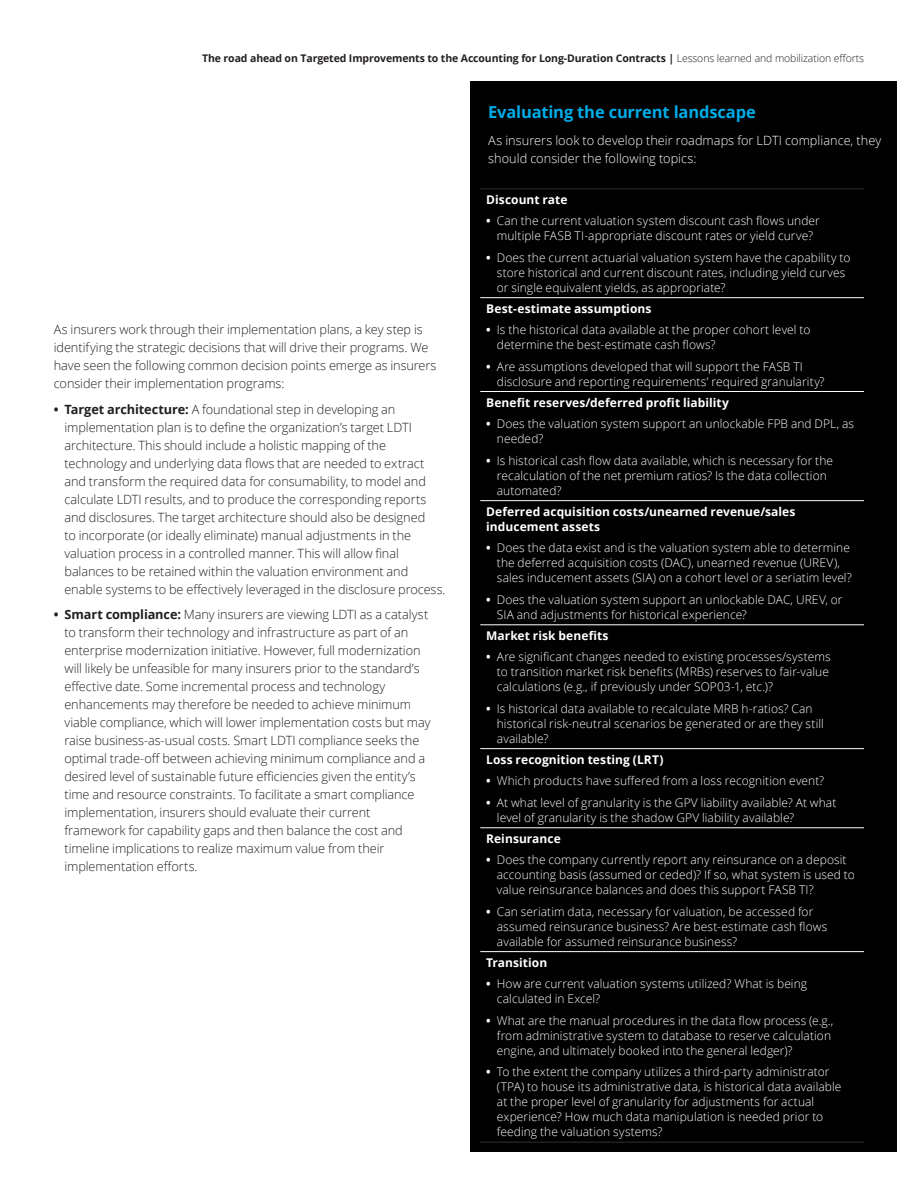
<style>
.page{position:relative;width:918px;height:1188px;background:#fff}
.page>*{position:absolute;margin:0;border:0;box-sizing:border-box;transform-origin:0 0}
.Secondary_bulletpoin{font:700 16.5px "Open Sans";letter-spacing:-.01em;color:#00abe7}
.Body_copy__8_5_12pt{font:300 12.75px/18px "Open Sans";letter-spacing:-.005em;color:#231f20}
.Body_copy__8_5_12pt-2{font:300 12.75px/18px "Open Sans";letter-spacing:.005em;color:#fff}
.t1{font:300 12px/15px "Open Sans";letter-spacing:.005em;color:#fff}
.Secondary_bulletpoin-2{font:700 12px/15px "Open Sans";letter-spacing:.005em;color:#fff}
.Brochure_title___Rig{font:700 10.5px "Open Sans";letter-spacing:-.01em;color:#231f20}
.s1{font-weight:300}
.s2{font-weight:700}
</style>
<div class="page">
<div style="left:470px;top:81px;width:426px;height:1071px;background:#010101"></div>
<hr style="left:480px;top:188px;width:384px;height:2px;background:#231f20">
<hr style="left:480px;top:1141px;width:384px;height:2px;background:#231f20">
<hr style="left:480px;top:297px;width:384px;height:1px;background:#fff">
<hr style="left:480px;top:391px;width:384px;height:1px;background:#fff">
<hr style="left:480px;top:500px;width:384px;height:1px;background:#fff">
<hr style="left:480px;top:625px;width:384px;height:1px;background:#fff">
<hr style="left:480px;top:951px;width:384px;height:1px;background:#fff">
<hr style="left:480px;top:748px;width:384px;height:1px;background:#fff">
<hr style="left:480px;top:828px;width:384px;height:1px;background:#fff">
<p class="Brochure_title___Rig" style="left:202px;top:51px;width:663px">The road ahead on Targeted Improvements to the Accounting for Long-Duration Contracts | <span class="s1">Lessons learned and mobilization efforts</span></p>
<p class="Secondary_bulletpoin" style="left:488px;top:101px;width:269px">Evaluating the current landscape</p>
<p class="Body_copy__8_5_12pt" style="left:54px;top:320px;width:384px">As insurers work through their implementation plans, a key step is identifying the strategic decisions that will drive their programs. We have seen the following common decision points emerge as insurers consider their implementation programs:</p>
<p class="Body_copy__8_5_12pt" style="left:64px;top:400px;width:383px;text-indent:-11px"><span class="s2">• Target architecture:</span> A foundational step in developing an implementation plan is to define the organization’s target LDTI architecture. This should include a holistic mapping of the technology and underlying data flows that are needed to extract and transform the required data for consumability, to model and calculate LDTI results, and to produce the corresponding reports and disclosures. The target architecture should also be designed<br>to incorporate (or ideally eliminate) manual adjustments in the valuation process in a controlled manner. This will allow final balances to be retained within the valuation environment and enable systems to be effectively leveraged in the disclosure process.</p>
<p class="Body_copy__8_5_12pt" style="left:64px;top:605px;width:368px;text-indent:-11px"><span class="s2">• Smart compliance:</span> Many insurers are viewing LDTI as a catalyst to transform their technology and infrastructure as part of an enterprise modernization initiative. However, full modernization will likely be unfeasible for many insurers prior to the standard’s effective date. Some incremental process and technology enhancements may therefore be needed to achieve minimum viable compliance, which will lower implementation costs but may raise business-as-usual costs. Smart LDTI compliance seeks the optimal trade-off between achieving minimum compliance and a desired level of sustainable future efficiencies given the entity’s time and resource constraints. To facilitate a smart compliance implementation, insurers should evaluate their current framework for capability gaps and then balance the cost and timeline implications to realize maximum value from their implementation efforts.</p>
<p class="Body_copy__8_5_12pt-2" style="left:488px;top:131px;width:395px">As insurers look to develop their roadmaps for LDTI compliance, they should consider the following topics:</p>
<p class="Secondary_bulletpoin-2" style="left:486px;top:192px;width:83px">Discount rate</p>
<p class="t1" style="left:486px;top:213px;width:335px;text-align:center"><span class="s2">•</span> Can the current valuation system discount cash flows under multiple FASB TI-appropriate discount rates or yield curve?</p>
<p class="t1" style="left:497px;top:249px;width:355px;text-indent:-11px"><span class="s2">•</span> Does the current actuarial valuation system have the capability to store historical and current discount rates, including yield curves or single equivalent yields, as appropriate?</p>
<p class="Secondary_bulletpoin-2" style="left:486px;top:301px;width:167px">Best-estimate assumptions</p>
<p class="t1" style="left:497px;top:322px;width:315px;text-indent:-11px"><span class="s2">•</span> Is the historical data available at the proper cohort level to determine the best-estimate cash flows?</p>
<p class="t1" style="left:497px;top:358px;width:329px;text-indent:-11px"><span class="s2">•</span> Are assumptions developed that will support the FASB TI disclosure and reporting requirements’ required granularity?</p>
<p class="Secondary_bulletpoin-2" style="left:486px;top:395px;width:244px">Benefit reserves/deferred profit liability</p>
<p class="t1" style="left:497px;top:416px;width:359px;text-indent:-11px"><span class="s2">•</span> Does the valuation system support an unlockable FPB and DPL, as needed?</p>
<p class="t1" style="left:497px;top:452px;width:338px;text-indent:-11px"><span class="s2">•</span> Is historical cash flow data available, which is necessary for the recalculation of the net premium ratios? Is the data collection automated?</p>
<p class="Secondary_bulletpoin-2" style="left:486px;top:504px;width:311px">Deferred acquisition costs/unearned revenue/sales inducement assets</p>
<p class="t1" style="left:497px;top:540px;width:357px;text-indent:-11px"><span class="s2">•</span> Does the data exist and is the valuation system able to determine the deferred acquisition costs (DAC), unearned revenue (UREV), sales inducement assets (SIA) on a cohort level or a seriatim level?</p>
<p class="t1" style="left:497px;top:592px;width:347px;text-indent:-11px"><span class="s2">•</span> Does the valuation system support an unlockable DAC, UREV, or<br>SIA and adjustments for historical experience?</p>
<p class="Secondary_bulletpoin-2" style="left:486px;top:628px;width:124px">Market risk benefits</p>
<p class="t1" style="left:497px;top:649px;width:335px;text-indent:-11px"><span class="s2">•</span> Are significant changes needed to existing processes/systems to transition market risk benefits (MRBs) reserves to fair-value calculations (e.g., if previously under SOP03-1, etc.)?</p>
<p class="t1" style="left:497px;top:700px;width:328px;text-indent:-11px"><span class="s2">•</span> Is historical data available to recalculate MRB h-ratios? Can historical risk-neutral scenarios be generated or are they still available?</p>
<p class="Secondary_bulletpoin-2" style="left:486px;top:752px;width:179px">Loss recognition testing (LRT)</p>
<p class="t1" style="left:486px;top:773px;width:340px"><span class="s2">•</span> Which products have suffered from a loss recognition event?</p>
<p class="t1" style="left:497px;top:795px;width:341px;text-indent:-11px"><span class="s2">•</span> At what level of granularity is the GPV liability available? At what level of granularity is the shadow GPV liability available?</p>
<p class="Secondary_bulletpoin-2" style="left:486px;top:831px;width:76px">Reinsurance</p>
<p class="t1" style="left:497px;top:852px;width:360px;text-indent:-11px"><span class="s2">•</span> Does the company currently report any reinsurance on a deposit accounting basis (assumed or ceded)? If so, what system is used to value reinsurance balances and does this support FASB TI?</p>
<p class="t1" style="left:497px;top:903px;width:332px;text-indent:-11px"><span class="s2">•</span> Can seriatim data, necessary for valuation, be accessed for assumed reinsurance business? Are best-estimate cash flows available for assumed reinsurance business?</p>
<p class="Secondary_bulletpoin-2" style="left:486px;top:955px;width:63px">Transition</p>
<p class="t1" style="left:497px;top:976px;width:312px;text-indent:-11px"><span class="s2">•</span> How are current valuation systems utilized? What is being calculated in Excel?</p>
<p class="t1" style="left:497px;top:1013px;width:338px;text-indent:-11px"><span class="s2">•</span> What are the manual procedures in the data flow process (e.g., from administrative system to database to reserve calculation engine, and ultimately booked into the general ledger)?</p>
<p class="t1" style="left:497px;top:1064px;width:346px;text-indent:-11px"><span class="s2">•</span> To the extent the company utilizes a third-party administrator (TPA) to house its administrative data, is historical data available at the proper level of granularity for adjustments for actual experience? How much data manipulation is needed prior to feeding the valuation systems?</p>
</div>
